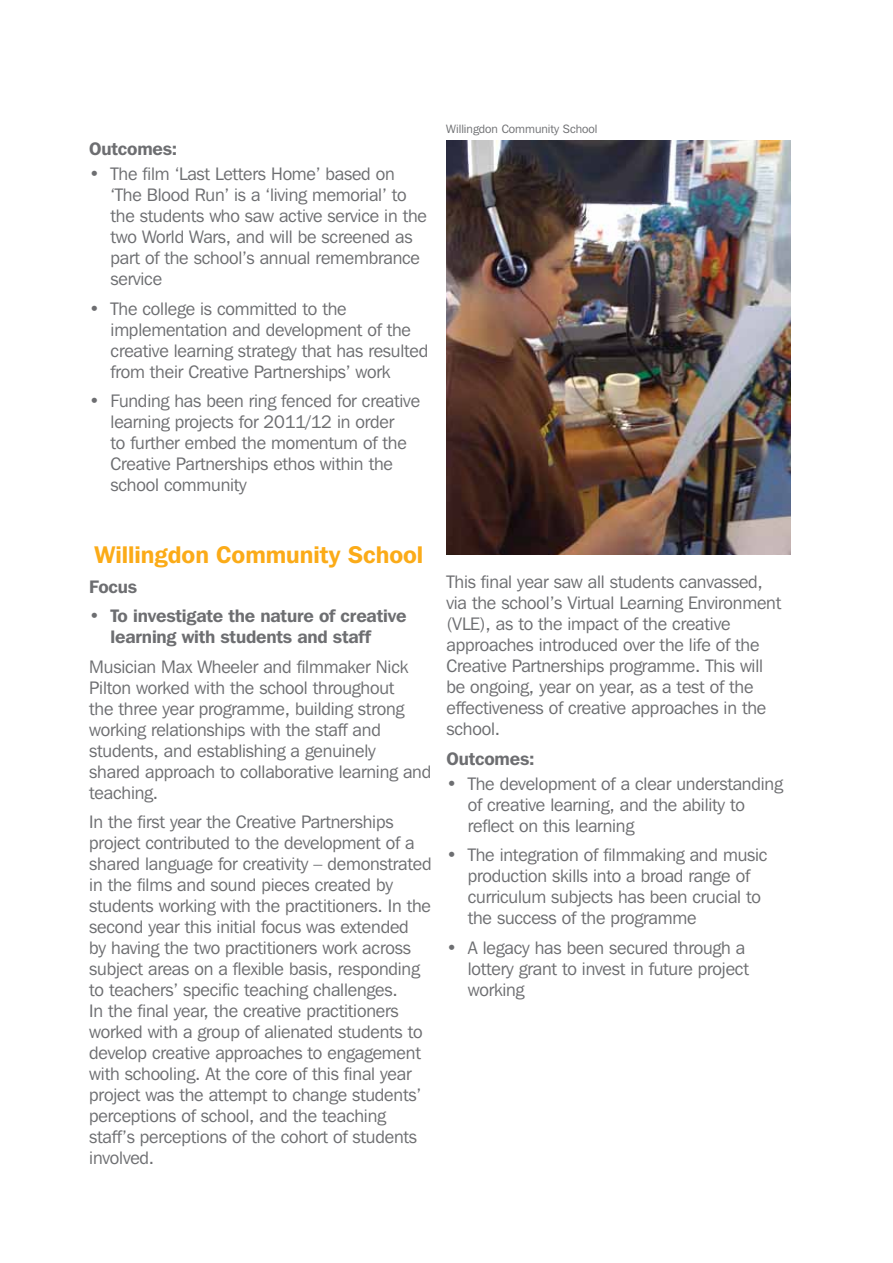
<style>
.page{position:relative;width:893px;height:1263px;background:#fff}
.page>*{position:absolute;margin:0;border:0;box-sizing:border-box;transform-origin:0 0}
.t1{font:600 24px "Franklin Gothic IT Cby BT";color:#fbab18}
.t2{font:18px/21px "Franklin Gothic IT Cby BT";letter-spacing:-.01em;color:#6d6e71}
.t3{font:600 18px/21px "Franklin Gothic IT Cby BT";letter-spacing:-.01em;color:#6d6e71}
.t4{font:12px "Franklin Gothic IT Cby BT";color:#6d6e71}
</style>
<div class="page">
<img style="left:446px;top:140px;width:345px;height:415px">
<p class="t3" style="left:89px;top:138px;width:90px">Outcomes:</p>
<p class="t2" style="left:111px;top:163px;width:318px;text-indent:-21px">• The film ‘Last Letters Home’ based on ‘The Blood Run’ is a ‘living memorial’ to the students who saw active service in the two World Wars, and will be screened as part of the school’s annual remembrance service</p>
<p class="t2" style="left:111px;top:298px;width:319px;text-indent:-21px">• The college is committed to the implementation and development of the creative learning strategy that has resulted from their Creative Partnerships’ work</p>
<p class="t2" style="left:111px;top:390px;width:311px;text-indent:-21px">• Funding has been ring fenced for creative learning projects for 2011/12 in order<br>to further embed the momentum of the Creative Partnerships ethos within the school community</p>
<p class="t4" style="left:446px;top:122px;width:153px">Willingdon Community School</p>
<h1 class="t1" style="left:94px;top:540px;width:330px">Willingdon Community School</h1>
<p class="t3" style="left:89px;top:575px;width:50px">Focus</p>
<p class="t3" style="left:111px;top:605px;width:297px;text-indent:-21px">• To investigate the nature of creative learning with students and staff</p>
<p class="t2" style="left:89px;top:656px;width:343px">Musician Max Wheeler and filmmaker Nick Pilton worked with the school throughout<br>the three year programme, building strong working relationships with the staff and students, and establishing a genuinely<br>shared approach to collaborative learning and teaching.</p>
<p class="t2" style="left:89px;top:811px;width:344px">In the first year the Creative Partnerships project contributed to the development of a shared language for creativity – demonstrated in the films and sound pieces created by students working with the practitioners. In the second year this initial focus was extended<br>by having the two practitioners work across subject areas on a flexible basis, responding to teachers’ specific teaching challenges.<br>In the final year, the creative practitioners worked with a group of alienated students to develop creative approaches to engagement with schooling. At the core of this final year project was the attempt to change students’ perceptions of school, and the teaching staff’s perceptions of the cohort of students involved.</p>
<p class="t2" style="left:446px;top:571px;width:336px">This final year saw all students canvassed, via the school’s Virtual Learning Environment (VLE), as to the impact of the creative approaches introduced over the life of the Creative Partnerships programme. This will be ongoing, year on year, as a test of the effectiveness of creative approaches in the school.</p>
<p class="t3" style="left:446px;top:747px;width:90px">Outcomes:</p>
<p class="t2" style="left:468px;top:773px;width:317px;text-indent:-21px">• The development of a clear understanding of creative learning, and the ability to reflect on this learning</p>
<p class="t2" style="left:468px;top:844px;width:301px;text-indent:-21px">• The integration of filmmaking and music production skills into a broad range of curriculum subjects has been crucial to the success of the programme</p>
<p class="t2" style="left:468px;top:937px;width:283px;text-indent:-21px">• A legacy has been secured through a lottery grant to invest in future project working</p>
</div>
